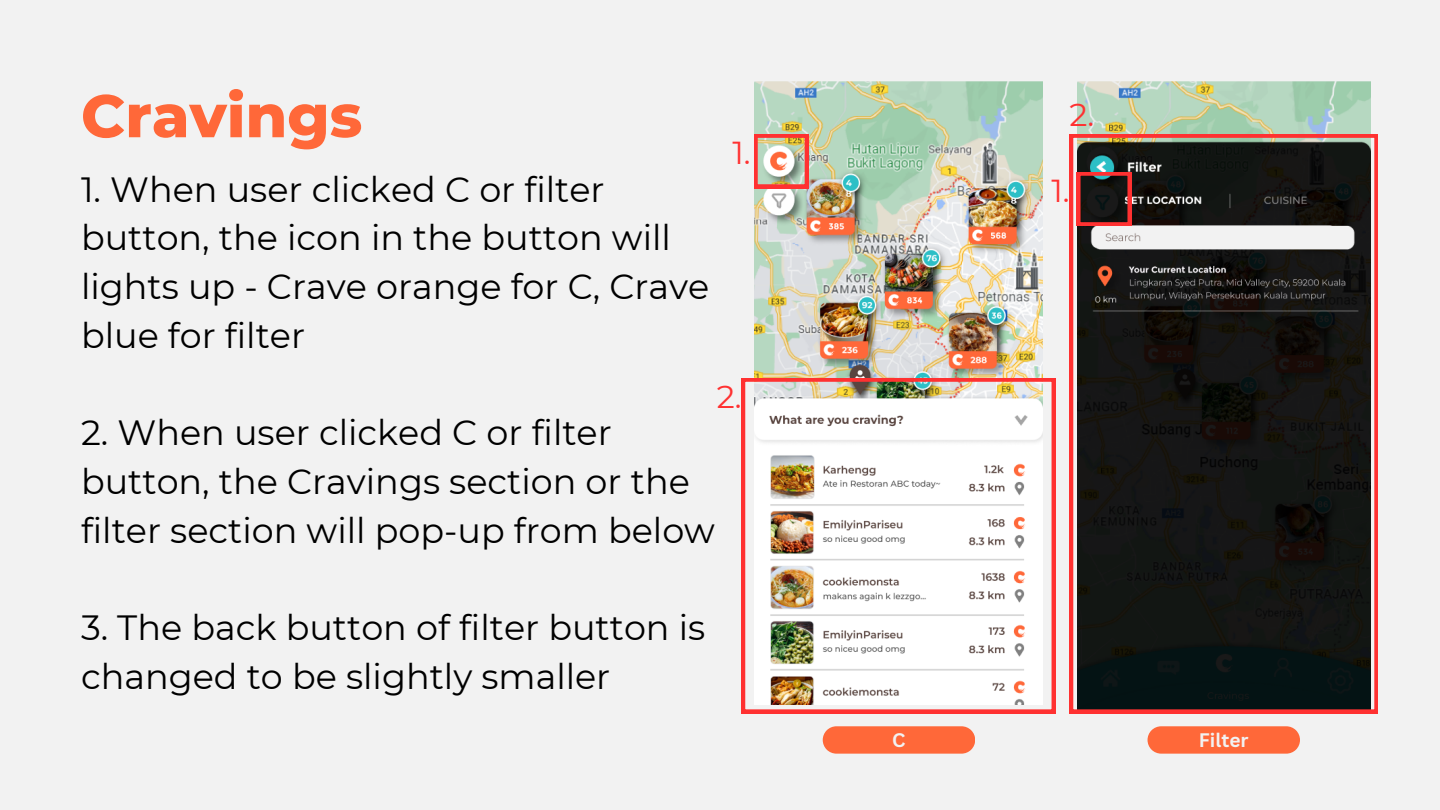
<style>
.page{position:relative;width:1440px;height:810px;background:#f2f2f2}
.page>*{position:absolute;margin:0;border:0;box-sizing:border-box;transform-origin:0 0}
.t1{font:800 60px "Montserrat";color:#ff6839}
.t2{font:35px/48.8px "Montserrat";color:#000}
.t3{font:31.7px "Montserrat";color:#ff3131}
.t4{font:700 19.1px "Canva Sans";color:#f2f2f2}
</style>
<div class="page">
<svg style="left:823px;top:726px;width:152px;height:28px;background:#fe7043"></svg>
<img style="left:755px;top:81px;width:288px;height:297px">
<svg style="left:754px;top:134px;width:54px;height:54px"></svg>
<svg style="left:1148px;top:726px;width:152px;height:28px;background:#fe7043"></svg>
<svg style="left:742px;top:378px;width:313px;height:335px"></svg>
<img style="left:1078px;top:81px;width:292px;height:53px">
<svg style="left:1070px;top:134px;width:308px;height:579px;background:#412220"></svg>
<p class="t1" style="left:81px;top:79px;width:283px">Cravings</p>
<p class="t2" style="left:81px;top:165px;width:630px">1. When user clicked C or filter button, the icon in the button will lights up - Crave orange for C, Crave blue for filter</p>
<p class="t3" style="left:732px;top:134px;width:20px">1.</p>
<p class="t3" style="left:717px;top:378px;width:26px">2.</p>
<p class="t2" style="left:81px;top:408px;width:636px">2. When user clicked C or filter button, the Cravings section or the filter section will pop-up from below</p>
<p class="t2" style="left:81px;top:603px;width:626px">3. The back button of filter button is changed to be slightly smaller</p>
<p class="t3" style="left:1070px;top:96px;width:26px">2.</p>
<p class="t3" style="left:1051px;top:172px;width:20px">1.</p>
<p class="t4" style="left:892px;top:726px;width:15px">C</p>
<p class="t4" style="left:1199px;top:726px;width:51px">Filter</p>
</div>
